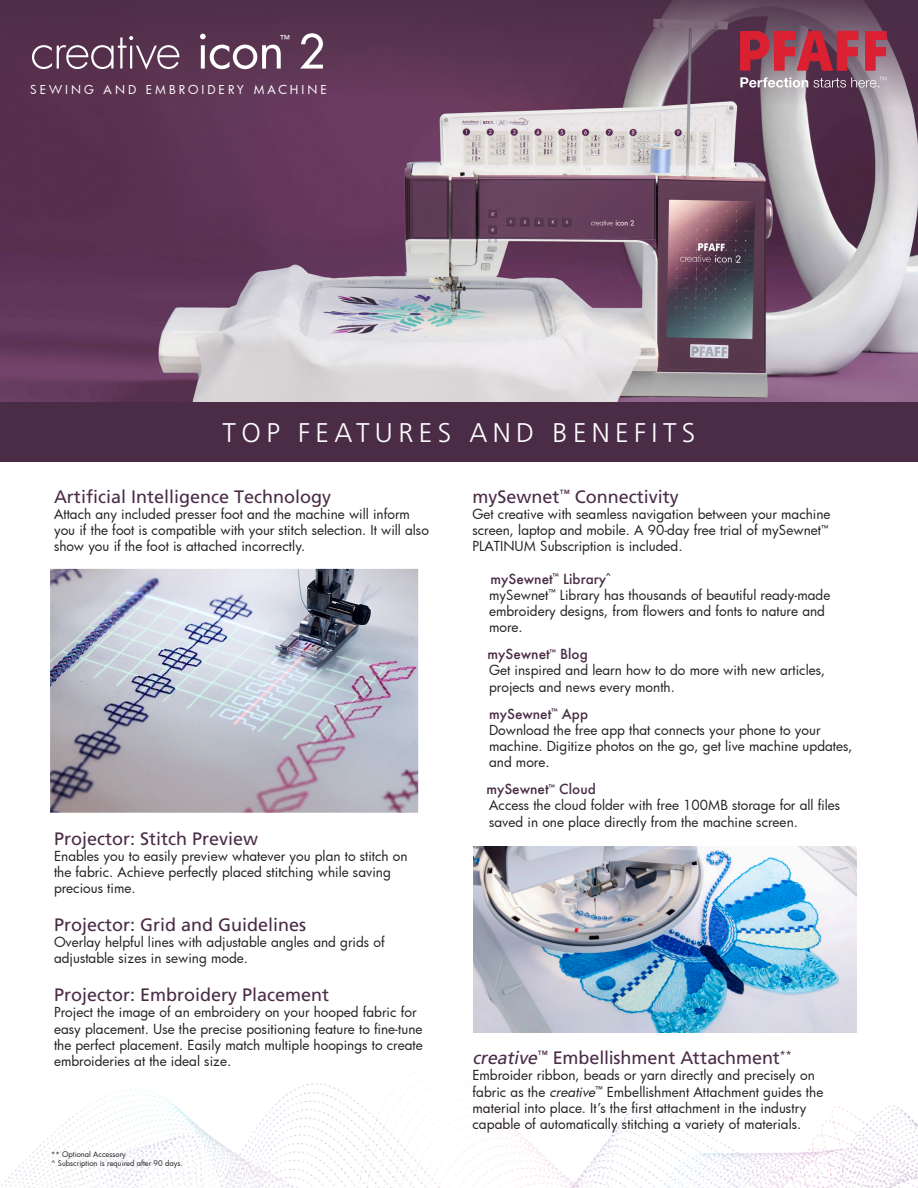
<style>
.page{position:relative;width:918px;height:1188px;background:#fff}
.page>*{position:absolute;margin:0;border:0;box-sizing:border-box;transform-origin:0 0}
.t1{font:300 27px "Frutiger LT Std";letter-spacing:.2em;color:#fff}
.t2{font:18px "Frutiger LT Std";color:#4a2c46}
.t3{font:13.5px/16.2px "Futura";color:#231f20}
.Headlines{font:12px "Futura";letter-spacing:.25em;color:#fff}
.t4{font:10.65px "Futura";color:#fff}
.t5{font:7.5px "Futura";color:#231f20}
.s1{font-weight:500;color:#4a2c46}
.s2{font-style:italic}
</style>
<div class="page">
<img style="left:0;top:0;width:918px;height:403px">
<div style="left:0;top:403px;width:918px;height:59px;background:#4a2c46"></div>
<img style="left:1px;top:1083px;width:917px;height:105px">
<svg style="left:740px;top:31px;width:118px;height:39px;background:#af3647"></svg>
<svg style="left:865px;top:31px;width:21px;height:39px"></svg>
<svg style="left:740px;top:77px;width:146px;height:11px;background:#9f8f9c"></svg>
<img style="left:52px;top:570px;width:365px;height:241px">
<div style="left:49px;top:567px;width:371px;height:247px;border:2px solid #fff"></div>
<svg style="left:32px;top:36px;width:147px;height:34px;background:#75566e"></svg>
<svg style="left:200px;top:34px;width:81px;height:35px"></svg>
<svg style="left:300px;top:33px;width:23px;height:36px"></svg>
<img style="left:473px;top:846px;width:383px;height:187px">
<p class="t4" style="left:280px;top:32px;width:12px">™</p>
<p class="Headlines" style="left:30px;top:81px;width:298px">SEWING AND EMBROIDERY MACHINE</p>
<p class="t1" style="left:223px;top:418px;width:474px">TOP FEATURES AND BENEFITS</p>
<p class="t2" style="left:54px;top:486px;width:279px">Artificial Intelligence Technology</p>
<p class="t3" style="left:54px;top:505px;width:377px">Attach any included presser foot and the machine will inform you if the foot is compatible with your stitch selection. It will also show you if the foot is attached incorrectly.</p>
<p class="t2" style="left:54px;top:828px;width:206px">Projector: Stitch Preview</p>
<p class="t3" style="left:54px;top:847px;width:355px">Enables you to easily preview whatever you plan to stitch on the fabric. Achieve perfectly placed stitching while saving precious time.</p>
<p class="t2" style="left:54px;top:914px;width:254px">Projector: Grid and Guidelines</p>
<p class="t3" style="left:54px;top:934px;width:332px">Overlay helpful lines with adjustable angles and grids of adjustable sizes in sewing mode.</p>
<p class="t2" style="left:54px;top:984px;width:277px">Projector: Embroidery Placement</p>
<p class="t3" style="left:54px;top:1004px;width:370px">Project the image of an embroidery on your hooped fabric for easy placement. Use the precise positioning feature to fine-tune the perfect placement. Easily match multiple hoopings to create embroideries at the ideal size.</p>
<p class="t5" style="left:51px;top:1149px;width:76px">** Optional Accessory</p>
<p class="t5" style="left:51px;top:1158px;width:133px">^ Subscription is required after 90 days.</p>
<p class="t2" style="left:472px;top:486px;width:208px">mySewnet<sup>™</sup> Connectivity</p>
<p class="t3" style="left:472px;top:505px;width:360px">Get creative with seamless navigation between your machine screen, laptop and mobile. A 90-day free trial of mySewnet<sup>™<br></sup>PLATINUM Subscription is included.</p>
<p class="t3" style="left:489px;top:570px;width:343px"><span class="s1">mySewnet</span><sup>™</sup> <span class="s1">Library</span><sup>^<br></sup>mySewnet<sup>™</sup> Library has thousands of beautiful ready-made embroidery designs, from flowers and fonts to nature and more.</p>
<p class="t3" style="left:488px;top:646px;width:339px"><span class="s1">mySewnet</span><sup>™</sup> <span class="s1">Blog<br></span>Get inspired and learn how to do more with new articles, projects and news every month.</p>
<p class="t3" style="left:489px;top:705px;width:365px"><span class="s1">mySewnet</span><sup>™</sup> <span class="s1">App<br></span>Download the free app that connects your phone to your machine. Digitize photos on the go, get live machine updates, and more.</p>
<p class="t3" style="left:486px;top:781px;width:355px"><span class="s1">mySewnet</span><sup>™</sup> <span class="s1">Cloud<br></span>Access the cloud folder with free 100MB storage for all files saved in one place directly from the machine screen.</p>
<p class="t2" style="left:472px;top:1047px;width:321px"><span class="s2">creative</span><sup>™</sup> Embellishment Attachment<sup>**</sup></p>
<p class="t3" style="left:472px;top:1067px;width:352px">Embroider ribbon, beads or yarn directly and precisely on fabric as the <span class="s2">creative</span><sup>™</sup> Embellishment Attachment guides the material into place. It’s the first attachment in the industry capable of automatically stitching a variety of materials.</p>
</div>
